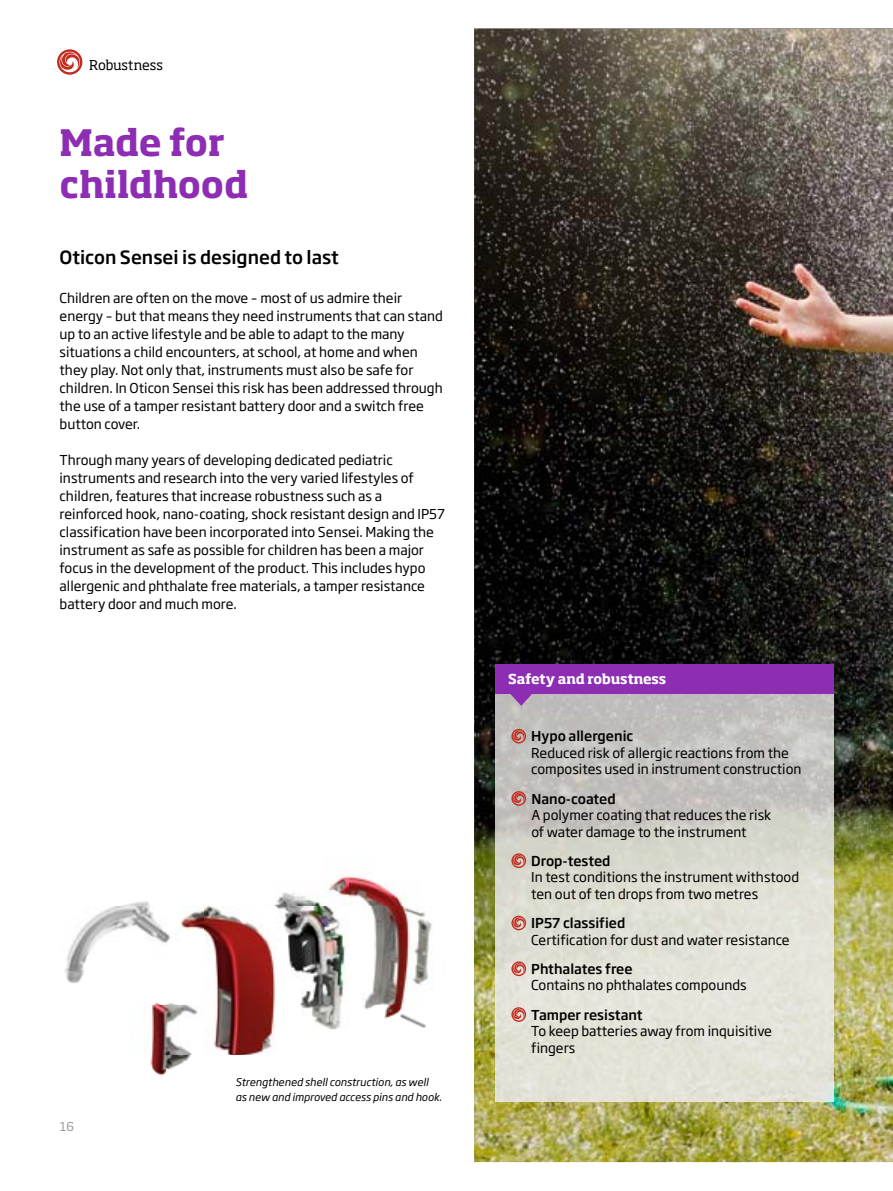
<style>
.page{position:relative;width:893px;height:1191px;background:#fff}
.page>*{position:absolute;margin:0;border:0;box-sizing:border-box;transform-origin:0 0}
.t1{font:700 36px/42px "Soho Pro";color:#8c2db3}
.t2{font:500 18px "Soho Gothic Pro";color:#000}
.t3{font:13.5px/18px "Soho Gothic Pro";color:#000}
.t4{font:500 13.5px "Soho Gothic Pro";color:#000}
.t5{font:700 13.5px "Soho Pro";letter-spacing:-.02em;color:#fff}
.t6{font:13.5px "Soho Pro";letter-spacing:-.01em;color:#000}
.t7{font:12px "Soho Pro";color:#989999}
.t8{font:italic 10.5px/15px "Soho Gothic Pro";color:#000}
</style>
<div class="page">
<img style="left:65px;top:875px;width:367px;height:201px">
<img style="left:474px;top:29px;width:419px;height:1133px">
<svg style="left:57px;top:49px;width:25px;height:26px"></svg>
<img style="left:495px;top:693px;width:338px;height:408px">
<svg style="left:510px;top:693px;width:22px;height:13px"></svg>
<svg style="left:511px;top:729px;width:15px;height:14px"></svg>
<svg style="left:511px;top:791px;width:15px;height:14px"></svg>
<svg style="left:511px;top:853px;width:15px;height:15px"></svg>
<svg style="left:511px;top:915px;width:15px;height:15px"></svg>
<svg style="left:511px;top:961px;width:15px;height:15px"></svg>
<svg style="left:511px;top:1007px;width:15px;height:14px"></svg>
<div style="left:495px;top:664px;width:338px;height:29px;background:#8c2db3"></div>
<p class="t6" style="left:89px;top:56px;width:75px">Robustness</p>
<h1 class="t1" style="left:60px;top:119px;width:190px">Made for childhood</h1>
<h2 class="t2" style="left:60px;top:243px;width:281px">Oticon Sensei is designed to last</h2>
<p class="t3" style="left:60px;top:288px;width:385px">Children are often on the move – most of us admire their energy – but that means they need instruments that can stand up to an active lifestyle and be able to adapt to the many situations a child encounters, at school, at home and when they play. Not only that, instruments must also be safe for children. In Oticon Sensei this risk has been addressed through the use of a tamper resistant battery door and a switch free button cover.</p>
<p class="t3" style="left:60px;top:450px;width:387px">Through many years of developing dedicated pediatric instruments and research into the very varied lifestyles of children, features that increase robustness such as a reinforced hook, nano-coating, shock resistant design and IP57 classification have been incorporated into Sensei. Making the instrument as safe as possible for children has been a major focus in the development of the product. This includes hypo allergenic and phthalate free materials, a tamper resistance battery door and much more.</p>
<p class="t7" style="left:60px;top:1118px;width:16px">16</p>
<p class="t8" style="left:235px;top:1074px;width:208px">Strengthened shell construction, as well as new and improved access pins and hook.</p>
<p class="t5" style="left:508px;top:669px;width:160px">Safety and robustness</p>
<p class="t4" style="left:531px;top:725px;width:104px">Hypo allergenic</p>
<p class="t3" style="left:531px;top:744px;width:272px;line-height:16.5px">Reduced risk of allergic reactions from the composites used in instrument construction</p>
<p class="t4" style="left:531px;top:788px;width:86px">Nano-coated</p>
<p class="t3" style="left:531px;top:806px;width:241px;line-height:16.5px">A polymer coating that reduces the risk of water damage to the instrument</p>
<p class="t4" style="left:531px;top:850px;width:81px">Drop-tested</p>
<p class="t3" style="left:531px;top:868px;width:269px;line-height:16.5px">In test conditions the instrument withstood ten out of ten drops from two metres</p>
<p class="t4" style="left:531px;top:912px;width:96px">IP57 classified</p>
<p class="t3" style="left:531px;top:930px;width:260px">Certification for dust and water resistance</p>
<p class="t4" style="left:531px;top:958px;width:103px">Phthalates free</p>
<p class="t3" style="left:531px;top:975px;width:217px">Contains no phthalates compounds</p>
<p class="t4" style="left:531px;top:1004px;width:113px">Tamper resistant</p>
<p class="t3" style="left:531px;top:1022px;width:242px;line-height:16.5px">To keep batteries away from inquisitive fingers</p>
</div>
